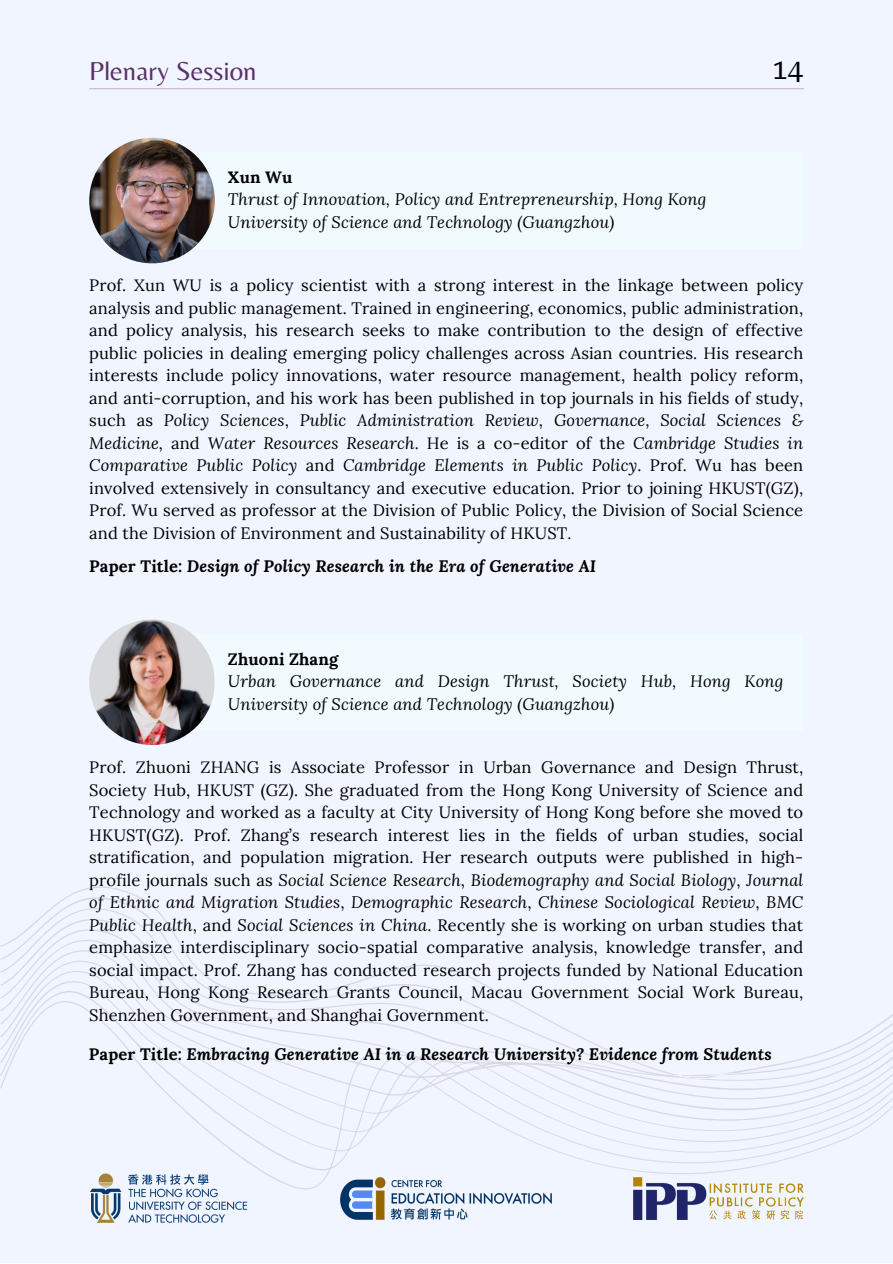
<style>
.page{position:relative;width:893px;height:1264px;background:#fff}
.page>*{position:absolute;margin:0;border:0;box-sizing:border-box;transform-origin:0 0}
.t1{font:30.6px "Belleza";color:#000}
.t2{font:27px "Belleza";color:#5c3169}
.t3{font:16.5px/22.5px "Lora";letter-spacing:.01em;color:#000;text-align:justify}
.t4{font:italic 16.5px/22.5px "Lora";letter-spacing:.01em;color:#000}
.t5{font:italic 700 16.5px "Lora";letter-spacing:.01em;color:#000}
.t6{font:700 16.5px "Lora";letter-spacing:.01em;color:#000}
.s1{font-style:italic}
.s2{font-style:normal}
</style>
<div class="page">
<div style="left:0;top:0;width:892px;height:1262px;background:#f0f5ff"></div>
<div style="left:166px;top:152px;width:637px;height:97px;background:#f0faff"></div>
<img style="left:89px;top:138px;width:126px;height:125px;border-radius:50%">
<svg style="left:0;top:886px;width:892px;height:303px"></svg>
<div style="left:166px;top:634px;width:637px;height:97px;background:#f0faff"></div>
<hr style="left:89px;top:88px;width:714px;height:1px;background:#c8b4cf">
<img style="left:89px;top:619px;width:126px;height:126px;border-radius:50%">
<img style="left:634px;top:1177px;width:169px;height:41px">
<img style="left:336px;top:1173px;width:220px;height:47px">
<img style="left:89px;top:1173px;width:159px;height:50px">
<p class="t2" style="left:89px;top:55px;width:169px">Plenary Session</p>
<p class="t1" style="left:772px;top:51px;width:32px">14</p>
<p class="t6" style="left:228px;top:166px;width:66px">Xun Wu</p>
<p class="t4" style="left:228px;top:187px;width:480px">Thrust of Innovation, Policy and Entrepreneurship, Hong Kong<br>University of Science and Technology (Guangzhou)</p>
<p class="t3" style="left:89px;top:274px;width:715px">Prof. Xun WU is a policy scientist with a strong interest in the linkage between policy analysis and public management. Trained in engineering, economics, public administration, and policy analysis, his research seeks to make contribution to the design of effective public policies in dealing emerging policy challenges across Asian countries. His research interests include policy innovations, water resource management, health policy reform, and anti-corruption, and his work has been published in top journals in his fields of study, such as <span class="s1">Policy Sciences</span>, <span class="s1">Public Administration Review</span>, <span class="s1">Governance, Social Sciences &amp; Medicine,</span> and <span class="s1">Water Resources Research</span>. He is a co-editor of the <span class="s1">Cambridge Studies in Comparative Public Policy</span> and <span class="s1">Cambridge Elements in Public Policy</span>. Prof. Wu has been involved extensively in consultancy and executive education. Prior to joining HKUST(GZ), Prof. Wu served as professor at the Division of Public Policy, the Division of Social Science and the Division of Environment and Sustainability of HKUST.</p>
<p class="t5" style="left:89px;top:555px;width:508px"><span class="s2">Paper Title:</span> Design of Policy Research in the Era of Generative AI</p>
<p class="t6" style="left:228px;top:648px;width:112px">Zhuoni Zhang</p>
<p class="t4" style="left:228px;top:669px;width:556px">Urban Governance and Design Thrust, Society Hub, Hong Kong<br>University of Science and Technology (Guangzhou)</p>
<p class="t3" style="left:89px;top:756px;width:715px">Prof. Zhuoni ZHANG is Associate Professor in Urban Governance and Design Thrust, Society Hub, HKUST (GZ). She graduated from the Hong Kong University of Science and Technology and worked as a faculty at City University of Hong Kong before she moved to HKUST(GZ). Prof. Zhang’s research interest lies in the fields of urban studies, social stratification, and population migration. Her research outputs were published in high&shy;profile journals such as <span class="s1">Social Science Research</span>, <span class="s1">Biodemography and Social Biology</span>, <span class="s1">Journal of Ethnic and Migration Studies</span>, <span class="s1">Demographic Research</span>, <span class="s1">Chinese Sociological Review</span>, <span class="s1">BMC Public Health</span>, and <span class="s1">Social Sciences in China</span>. Recently she is working on urban studies that emphasize interdisciplinary socio-spatial comparative analysis, knowledge transfer, and social impact. Prof. Zhang has conducted research projects funded by National Education Bureau, Hong Kong Research Grants Council, Macau Government Social Work Bureau, Shenzhen Government, and Shanghai Government.</p>
<p class="t5" style="left:89px;top:1042px;width:684px"><span class="s2">Paper Title:</span> Embracing Generative AI in a Research University? Evidence from Students</p>
</div>
